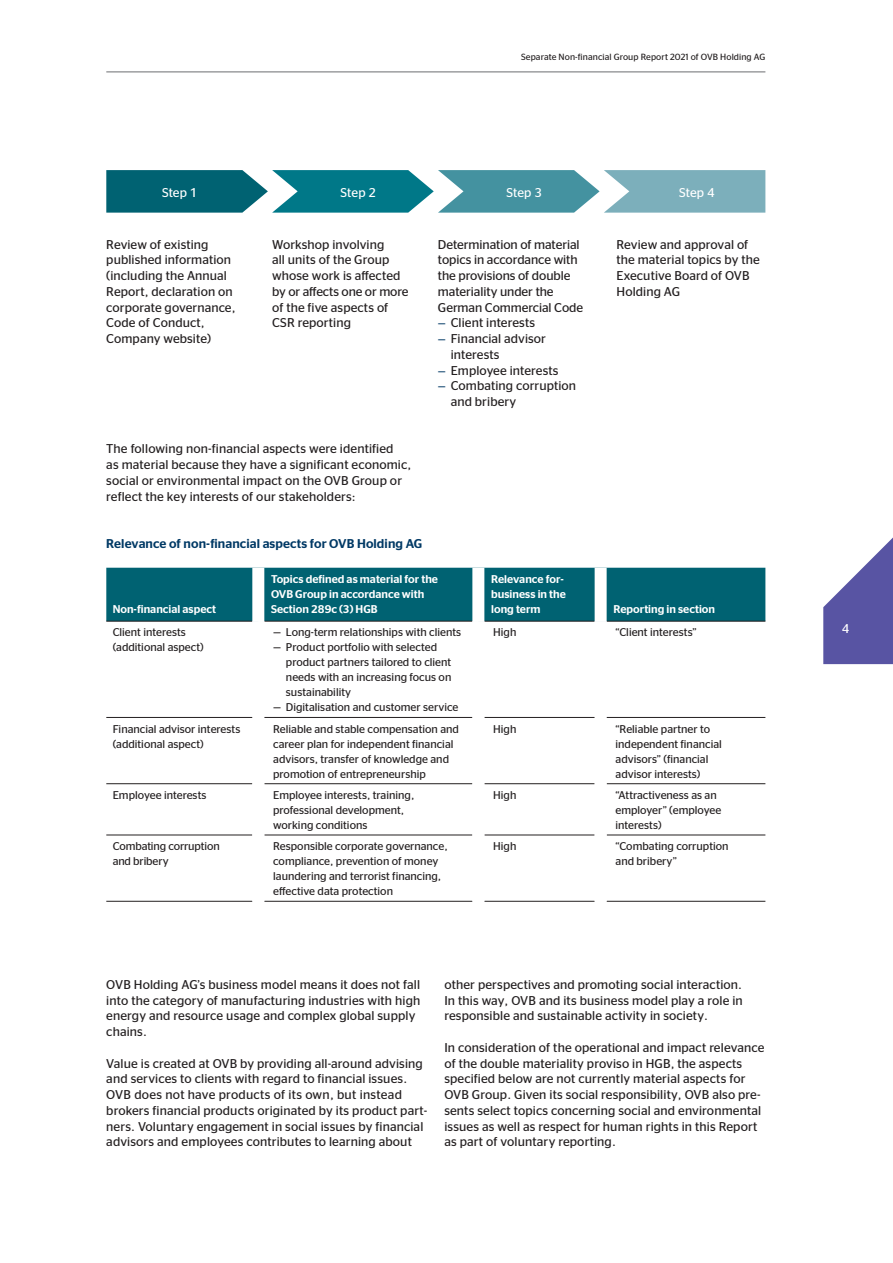
<style>
.page{position:relative;width:893px;height:1263px;background:#fff}
.page>*{position:absolute;margin:0;border:0;box-sizing:border-box;transform-origin:0 0}
.t1{font:12.75px/15.8px "Stag Sans LCG";letter-spacing:.01em;color:#231f20}
.t2{font:500 12.75px "Stag Sans TF";letter-spacing:.005em;color:#003965}
.t3{font:12.75px "Stag Sans LCG";letter-spacing:.005em;color:#fff}
.t4{font:11.25px/15px "Stag Sans LCG";color:#231f20}
.t5{font:500 11.25px/15px "Stag Sans TF";color:#fff}
.t6{font:9px "Stag Sans LCG";letter-spacing:.01em;color:#231f20}
.s1{font-size:11.25px;color:#003965}
</style>
<div class="page">
<hr style="left:106px;top:72px;width:659px;height:1px;background:#6c6d70">
<svg style="left:823px;top:537px;width:70px;height:127px"></svg>
<div style="left:106px;top:568px;width:659px;height:53px;background:#006272"></div>
<svg style="left:264px;top:716px;width:208px;height:185px"></svg>
<hr style="left:106px;top:621px;width:146px;height:1px;background:#231f20">
<hr style="left:607px;top:621px;width:158px;height:1px;background:#231f20">
<hr style="left:106px;top:783px;width:146px;height:1px;background:#231f20">
<hr style="left:607px;top:783px;width:158px;height:1px;background:#231f20">
<hr style="left:106px;top:835px;width:146px;height:1px;background:#231f20">
<hr style="left:607px;top:835px;width:158px;height:1px;background:#231f20">
<hr style="left:106px;top:901px;width:146px;height:1px;background:#231f20">
<hr style="left:607px;top:901px;width:158px;height:1px;background:#231f20">
<hr style="left:264px;top:621px;width:208px;height:1px;background:#231f20">
<hr style="left:484px;top:621px;width:111px;height:1px;background:#231f20">
<hr style="left:264px;top:783px;width:208px;height:1px;background:#231f20">
<hr style="left:484px;top:783px;width:111px;height:1px;background:#231f20">
<hr style="left:264px;top:835px;width:208px;height:1px;background:#231f20">
<hr style="left:484px;top:835px;width:111px;height:1px;background:#231f20">
<hr style="left:264px;top:901px;width:208px;height:1px;background:#231f20">
<hr style="left:484px;top:901px;width:111px;height:1px;background:#231f20">
<div style="left:252px;top:568px;width:12px;height:53px;background:#fff"></div>
<div style="left:472px;top:568px;width:12px;height:53px;background:#fff"></div>
<div style="left:595px;top:568px;width:12px;height:53px;background:#fff"></div>
<hr style="left:106px;top:717px;width:146px;height:1px;background:#231f20">
<hr style="left:264px;top:717px;width:208px;height:1px;background:#231f20">
<hr style="left:484px;top:717px;width:111px;height:1px;background:#231f20">
<hr style="left:607px;top:717px;width:158px;height:1px;background:#231f20">
<svg style="left:106px;top:170px;width:659px;height:43px;background:#4e98a4"></svg>
<p class="t6" style="left:521px;top:50px;width:246px">Separate Non-financial Group Report 2021 of OVB Holding AG</p>
<p class="t3" style="left:162px;top:183px;width:37px">Step 1</p>
<p class="t3" style="left:341px;top:183px;width:37px">Step 2</p>
<p class="t3" style="left:506px;top:183px;width:37px">Step 3</p>
<p class="t3" style="left:679px;top:183px;width:37px">Step 4</p>
<p class="t1" style="left:106px;top:235px;width:131px">Review of existing published information (including the Annual<br>Report, declaration on corporate governance,<br>Code of Conduct,<br>Company website)</p>
<p class="t1" style="left:272px;top:235px;width:138px">Workshop involving<br>all units of the Group whose work is affected by or affects one or more of the five aspects of<br>CSR reporting</p>
<p class="t1" style="left:438px;top:235px;width:147px">Determination of material topics in accordance with the provisions of double materiality under the<br>German Commercial Code</p>
<p class="t1" style="left:438px;top:314px;width:99px"><span class="s1">—</span> Client interests</p>
<p class="t1" style="left:451px;top:330px;width:97px;text-indent:-13px"><span class="s1">—</span> Financial advisor interests</p>
<p class="t1" style="left:438px;top:361px;width:122px"><span class="s1">—</span> Employee interests</p>
<p class="t1" style="left:451px;top:377px;width:127px;text-indent:-13px"><span class="s1">—</span> Combating corruption and bribery</p>
<p class="t1" style="left:106px;top:440px;width:306px">The following non-financial aspects were identified<br>as material because they have a significant economic, social or environmental impact on the OVB Group or reflect the key interests of our stakeholders:</p>
<p class="t2" style="left:106px;top:534px;width:318px">Relevance of non-financial aspects for OVB Holding AG</p>
<p class="t5" style="left:113px;top:600px;width:105px">Non-financial aspect</p>
<p class="t5" style="left:271px;top:570px;width:168px">Topics defined as material for the<br>OVB Group in accordance with<br>Section 289c (3) HGB</p>
<p class="t5" style="left:491px;top:570px;width:76px">Relevance for&shy;business in the long term</p>
<p class="t1" style="left:617px;top:235px;width:145px">Review and approval of the material topics by the<br>Executive Board of OVB<br>Holding AG</p>
<p class="t5" style="left:613px;top:600px;width:103px">Reporting in section</p>
<p class="t4" style="left:113px;top:624px;width:93px">Client interests (additional aspect)</p>
<p class="t4" style="left:273px;top:624px;width:189px">— Long-term relationships with clients</p>
<p class="t4" style="left:286px;top:639px;width:167px;text-indent:-13px">— Product portfolio with selected product partners tailored to client needs with an increasing focus on sustainability</p>
<p class="t4" style="left:273px;top:699px;width:187px">— Digitalisation and customer service</p>
<p class="t4" style="left:493px;top:624px;width:25px">High</p>
<p class="t4" style="left:615px;top:624px;width:83px">“Client interests”</p>
<p class="t4" style="left:113px;top:720px;width:129px">Financial advisor interests (additional aspect)</p>
<p class="t4" style="left:273px;top:720px;width:187px">Reliable and stable compensation and career plan for independent financial advisors, transfer of knowledge and promotion of entrepreneurship</p>
<p class="t4" style="left:493px;top:720px;width:25px">High</p>
<p class="t4" style="left:615px;top:720px;width:108px">“Reliable partner to independent financial advisors” (financial advisor interests)</p>
<p class="t4" style="left:113px;top:787px;width:95px">Employee interests</p>
<p class="t4" style="left:273px;top:787px;width:143px">Employee interests, training, professional development, working conditions</p>
<p class="t4" style="left:493px;top:787px;width:25px">High</p>
<p class="t4" style="left:615px;top:787px;width:107px">“Attractiveness as an employer” (employee interests)</p>
<p class="t4" style="left:113px;top:838px;width:109px">Combating corruption and bribery</p>
<p class="t4" style="left:273px;top:838px;width:176px">Responsible corporate governance, compliance, prevention of money laundering and terrorist financing, effective data protection</p>
<p class="t4" style="left:493px;top:838px;width:25px">High</p>
<p class="t4" style="left:615px;top:838px;width:115px">“Combating corruption and bribery”</p>
<p class="t1" style="left:106px;top:975px;width:316px">OVB Holding AG’s business model means it does not fall into the category of manufacturing industries with high energy and resource usage and complex global supply chains.</p>
<p class="t1" style="left:106px;top:1054px;width:322px">Value is created at OVB by providing all-around advising and services to clients with regard to financial issues.<br>OVB does not have products of its own, but instead brokers financial products originated by its product part&shy;ners. Voluntary engagement in social issues by financial advisors and employees contributes to learning about</p>
<p class="t1" style="left:444px;top:975px;width:300px;text-align:justify">other perspectives and promoting social interaction.<br>In this way, OVB and its business model play a role in responsible and sustainable activity in society.</p>
<p class="t1" style="left:444px;top:1038px;width:322px">In consideration of the operational and impact relevance of the double materiality proviso in HGB, the aspects specified below are not currently material aspects for OVB Group. Given its social responsibility, OVB also pre&shy;sents select topics concerning social and environmental issues as well as respect for human rights in this Report as part of voluntary reporting.</p>
<p class="t3" style="left:842px;top:620px;width:9px">4</p>
</div>
